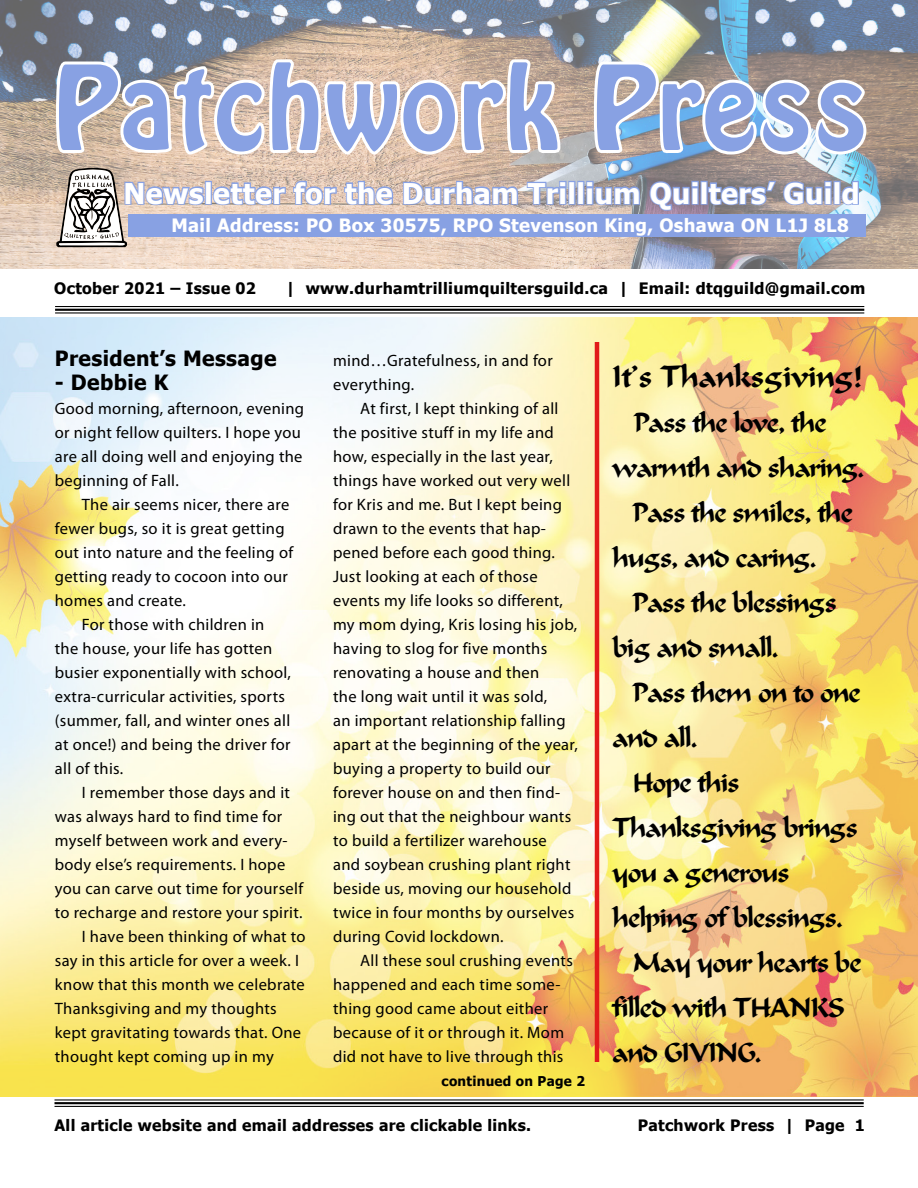
<style>
.page{position:relative;width:918px;height:1188px;background:#fff}
.page>*{position:absolute;margin:0;border:0;box-sizing:border-box;transform-origin:0 0}
.t1{font:102.75px "Hobo Std";letter-spacing:.02em;color:#88a1e3}
._1st_paragraph{font:30px "Calligrapher";color:#000}
.Newletter_Titles{font:700 28.5px "Tahoma";letter-spacing:.015em;color:#fff}
._1st_paragraph-2{font:27px/45px "Calligrapher";letter-spacing:-.03em;color:#000}
.Newletter_Titles-2{font:700 21px "Tahoma";letter-spacing:.02em;color:#000}
.t2{font:700 18.3px "Tahoma";letter-spacing:.02em;color:#fff}
._2nd_paragraph{font:16.5px/24px "Myriad Pro";letter-spacing:.02em;color:#000}
._1st_paragraph-3{font:16.5px/24px "Myriad Pro";letter-spacing:.02em;color:#000}
.continuation_Tag{font:700 15.75px "Tahoma";letter-spacing:.02em;color:#000}
.continuation_Tag-2{font:700 13.5px "Tahoma";letter-spacing:.02em;color:#000}
</style>
<div class="page">
<img style="left:0;top:0;width:918px;height:268px">
<img style="left:0;top:318px;width:918px;height:778px">
<svg style="left:53px;top:56px;width:510px;height:102px"></svg>
<svg style="left:591px;top:59px;width:278px;height:99px"></svg>
<div style="left:128px;top:214px;width:737px;height:22px;background:#88a1e3"></div>
<svg style="left:56px;top:168px;width:338px;height:79px"></svg>
<svg style="left:402px;top:180px;width:117px;height:27px;background:#b2aebf"></svg>
<svg style="left:526px;top:180px;width:42px;height:26px"></svg>
<div style="left:568px;top:181px;width:7px;height:24px;border:2px solid #88a1e3"></div>
<div style="left:577px;top:181px;width:7px;height:24px;border:2px solid #88a1e3"></div>
<svg style="left:585px;top:180px;width:56px;height:27px;background:#969bb4"></svg>
<svg style="left:648px;top:180px;width:52px;height:32px;background:#8a88ab"></svg>
<div style="left:701px;top:181px;width:7px;height:24px;border:2px solid #88a1e3"></div>
<svg style="left:707px;top:179px;width:126px;height:28px;background:#8e91aa"></svg>
<div style="left:833px;top:181px;width:8px;height:24px;border:2px solid #88a1e3"></div>
<svg style="left:840px;top:180px;width:20px;height:26px"></svg>
<hr style="left:55px;top:1099px;width:809px;height:2px;background:#000">
<hr style="left:55px;top:1102px;width:809px;height:2px;background:#000">
<hr style="left:55px;top:1106px;width:809px;height:1px;background:#000">
<hr style="left:55px;top:306px;width:809px;height:1px;background:#000">
<hr style="left:55px;top:309px;width:809px;height:2px;background:#000">
<hr style="left:55px;top:312px;width:809px;height:2px;background:#000">
<hr style="left:595px;top:342px;width:4px;height:720px;background:#e11b1a">
<p class="t1" style="left:54px;top:37px;width:815px">Patchwork Press</p>
<p class="Newletter_Titles" style="left:123px;top:173px;width:738px">Newsletter for the Durham Trillium Quilters’ Guild</p>
<p class="t2" style="left:171px;top:213px;width:679px">Mail Address: PO Box 30575, RPO Stevenson King, Oshawa ON L1J 8L8</p>
<p class="continuation_Tag" style="left:54px;top:277px;width:203px">October 2021 – Issue 02</p>
<p class="continuation_Tag" style="left:285px;top:277px;width:581px">| www.durhamtrilliumquiltersguild.ca | Email: dtqguild@gmail.com</p>
<p class="Newletter_Titles-2" style="left:55px;top:344px;width:223px">President’s Message</p>
<p class="Newletter_Titles-2" style="left:55px;top:368px;width:115px">- Debbie K</p>
<p class="_1st_paragraph-3" style="left:55px;top:396px;width:251px">Good morning, afternoon, evening or night fellow quilters. I hope you are all doing well and enjoying the beginning of Fall.</p>
<p class="_2nd_paragraph" style="left:55px;top:492px;width:240px;text-indent:27px">The air seems nicer, there are fewer bugs, so it is great getting out into nature and the feeling of getting ready to cocoon into our homes and create.</p>
<p class="_2nd_paragraph" style="left:55px;top:612px;width:238px;text-indent:27px">For those with children in the house, your life has gotten busier exponentially with school, extra-curricular activities, sports (summer, fall, and winter ones all at once!) and being the driver for all of this.</p>
<p class="_2nd_paragraph" style="left:55px;top:780px;width:250px;text-indent:27px">I remember those days and it was always hard to find time for myself between work and every&shy;body else’s requirements. I hope you can carve out time for yourself to recharge and restore your spirit.</p>
<p class="_2nd_paragraph" style="left:55px;top:924px;width:252px;text-indent:27px">I have been thinking of what to say in this article for over a week. I know that this month we celebrate<br>Thanksgiving and my thoughts kept gravitating towards that. One thought kept coming up in my</p>
<p class="_2nd_paragraph" style="left:333px;top:348px;width:221px">mind…Gratefulness, in and for everything.</p>
<p class="_2nd_paragraph" style="left:333px;top:396px;width:246px;text-indent:27px">At first, I kept thinking of all the positive stuff in my life and how, especially in the last year, things have worked out very well for Kris and me. But I kept being drawn to the events that hap&shy;pened before each good thing.<br>Just looking at each of those events my life looks so different, my mom dying, Kris losing his job, having to slog for five months renovating a house and then<br>the long wait until it was sold,<br>an important relationship falling apart at the beginning of the year, buying a property to build our forever house on and then find&shy;ing out that the neighbour wants to build a fertilizer warehouse and soybean crushing plant right beside us, moving our household twice in four months by ourselves during Covid lockdown.</p>
<p class="_2nd_paragraph" style="left:333px;top:948px;width:241px;text-indent:27px">All these soul crushing events happened and each time some&shy;thing good came about either because of it or through it. Mom did not have to live through this</p>
<p class="continuation_Tag-2" style="left:442px;top:1072px;width:145px">continued on Page 2</p>
<p class="_1st_paragraph" style="left:612px;top:360px;width:252px">It’s Thanksgiving!</p>
<p class="_1st_paragraph-2" style="left:612px;top:401px;width:254px;text-indent:22px">Pass the love, the warmth and sharing.</p>
<p class="_1st_paragraph-2" style="left:612px;top:491px;width:242px;text-indent:20px">Pass the smiles, the hugs, and caring.</p>
<p class="_1st_paragraph-2" style="left:612px;top:581px;width:226px;text-indent:20px">Pass the blessings big and small.</p>
<p class="_1st_paragraph-2" style="left:612px;top:671px;width:250px;text-indent:20px">Pass them on to one and all.</p>
<p class="_1st_paragraph-2" style="left:612px;top:761px;width:247px;text-indent:20px">Hope this<br>Thanksgiving brings you a generous helping of blessings.</p>
<p class="_1st_paragraph-2" style="left:612px;top:941px;width:251px;text-indent:20px">May your hearts be filled with THANKS and GIVING.</p>
<p class="continuation_Tag" style="left:55px;top:1115px;width:478px">All article website and email addresses are clickable links.</p>
<p class="continuation_Tag" style="left:638px;top:1115px;width:229px">Patchwork Press | Page 1</p>
</div>
